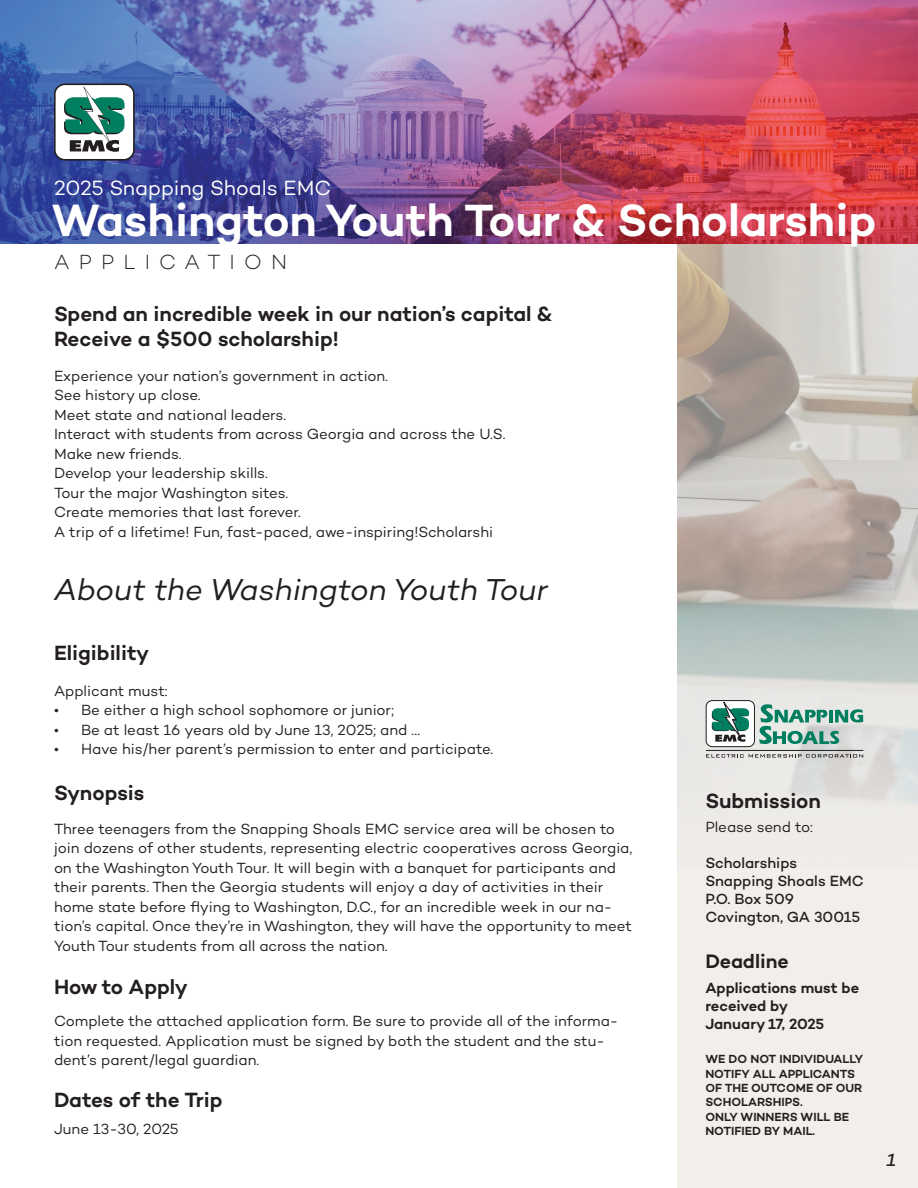
<style>
.page{position:relative;width:918px;height:1188px;background:#fff}
.page>*{position:absolute;margin:0;border:0;box-sizing:border-box;transform-origin:0 0}
.t1{font:600 46.05px "Campton";letter-spacing:-.005em;color:#fff}
.t2{font:italic 30.75px "Campton";letter-spacing:-.005em;color:#231f20}
.t3{font:600 21px/25.2px "Campton";color:#231f20}
.t4{font:21px "Campton";color:#fff}
.t5{font:300 20.85px "Campton";letter-spacing:.44em;color:#231f20}
.t6{font:600 19.8px "Campton";color:#231f20}
.t7{font:italic 500 18px "Campton";color:#231f20}
.t8{font:15px/19.5px "Campton";letter-spacing:-.005em;color:#231f20}
.t9{font:500 15px/18px "Campton";color:#231f20}
.t10{font:600 15px/18px "Campton";color:#231f20}
.t11{font:600 12px/14.4px "Campton";color:#231f20}
</style>
<div class="page">
<div style="left:677px;top:115px;width:240px;height:1073px;background:#f2eeea"></div>
<img style="left:677px;top:243px;width:240px;height:561px">
<img style="left:0;top:0;width:918px;height:243px">
<svg style="left:54px;top:83px;width:81px;height:78px"></svg>
<svg style="left:759px;top:704px;width:104px;height:40px"></svg>
<div style="left:706px;top:701px;width:48px;height:46px;background:#fff;border-radius:6px"></div>
<div style="left:706px;top:700px;width:49px;height:47px;border:1px solid #231f20;border-radius:6px"></div>
<svg style="left:712px;top:702px;width:37px;height:40px"></svg>
<svg style="left:706px;top:754px;width:157px;height:4px"></svg>
<hr style="left:706px;top:750px;width:157px;height:1px;background:#231f20">
<h3 class="t4" style="left:54px;top:175px;width:279px">2025 Snapping Shoals EMC</h3>
<h1 class="t1" style="left:52px;top:191px;width:827px">Washington Youth Tour &amp; Scholarship</h1>
<h3 class="t5" style="left:54px;top:249px;width:235px">APPLICATION</h3>
<h3 class="t3" style="left:54px;top:300px;width:500px">Spend an incredible week in our nation’s capital &amp;<br>Receive a $500 scholarship!</h3>
<p class="t8" style="left:54px;top:366px;width:453px">Experience your nation’s government in action.<br>See history up close.<br>Meet state and national leaders.<br>Interact with students from across Georgia and across the U.S.<br>Make new friends.<br>Develop your leadership skills.<br>Tour the major Washington sites.<br>Create memories that last forever.<br>A trip of a lifetime! Fun, fast-paced, awe-inspiring!Scholarshi</p>
<h2 class="t2" style="left:54px;top:571px;width:495px">About the Washington Youth Tour</h2>
<h3 class="t3" style="left:54px;top:639px;width:96px">Eligibility</h3>
<p class="t8" style="left:54px;top:681px;width:115px">Applicant must:</p>
<p class="t8" style="left:54px;top:700px;width:342px">• Be either a high school sophomore or junior;</p>
<p class="t8" style="left:54px;top:720px;width:368px">• Be at least 16 years old by June 13, 2025; and …</p>
<p class="t8" style="left:54px;top:739px;width:441px">• Have his/her parent’s permission to enter and participate.</p>
<h3 class="t3" style="left:54px;top:779px;width:92px">Synopsis</h3>
<p class="t8" style="left:54px;top:819px;width:580px">Three teenagers from the Snapping Shoals EMC service area will be chosen to join dozens of other students, representing electric cooperatives across Georgia, on the Washington Youth Tour. It will begin with a banquet for participants and their parents. Then the Georgia students will enjoy a day of activities in their home state before flying to Washington, D.C., for an incredible week in our na&shy;tion’s capital. Once they’re in Washington, they will have the opportunity to meet Youth Tour students from all across the nation.</p>
<h3 class="t3" style="left:54px;top:974px;width:135px">How to Apply</h3>
<p class="t8" style="left:54px;top:1011px;width:566px">Complete the attached application form. Be sure to provide all of the informa&shy;tion requested. Application must be signed by both the student and the stu&shy;dent’s parent/legal guardian.</p>
<h3 class="t3" style="left:54px;top:1086px;width:170px">Dates of the Trip</h3>
<p class="t8" style="left:54px;top:1119px;width:126px">June 13-30, 2025</p>
<h3 class="t3" style="left:705px;top:788px;width:117px">Submission</h3>
<p class="t8" style="left:705px;top:817px;width:109px">Please send to:</p>
<p class="t9" style="left:705px;top:854px;width:160px">Scholarships<br>Snapping Shoals EMC<br>P.O. Box 509<br>Covington, GA 30015</p>
<h3 class="t6" style="left:705px;top:949px;width:85px">Deadline</h3>
<p class="t10" style="left:705px;top:979px;width:155px">Applications must be received by<br>January 17, 2025</p>
<p class="t11" style="left:705px;top:1052px;width:159px">WE DO NOT INDIVIDUALLY<br>NOTIFY ALL APPLICANTS<br>OF THE OUTCOME OF OUR<br>SCHOLARSHIPS.<br>ONLY WINNERS WILL BE<br>NOTIFIED BY MAIL.</p>
<p class="t7" style="left:887px;top:1149px;width:11px">1</p>
</div>
